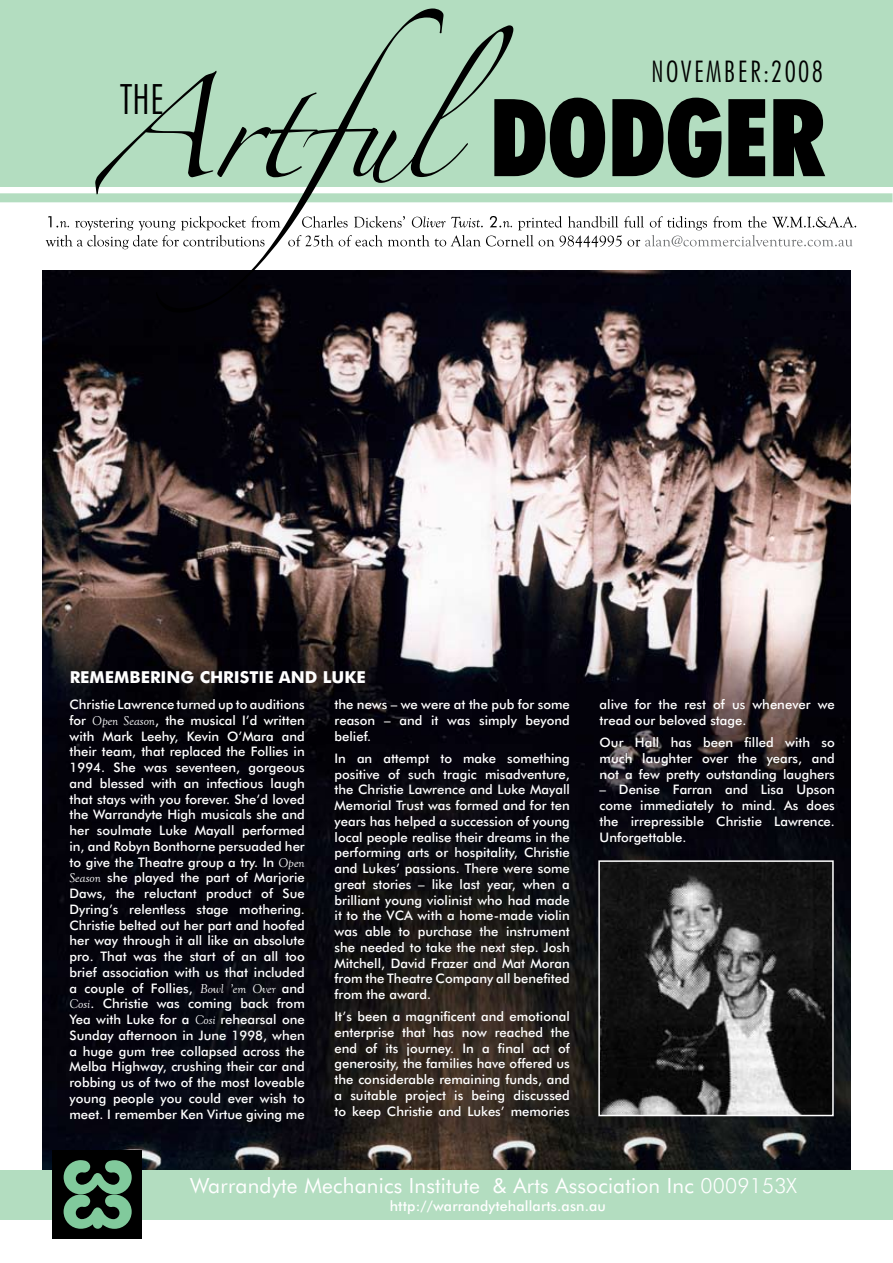
<style>
.page{position:relative;width:893px;height:1263px;background:#fff}
.page>*{position:absolute;margin:0;border:0;box-sizing:border-box;transform-origin:0 0}
.t1{font:300 condensed 42px "Futura BT";color:#000;scale:.96 1}
.t2{font:300 condensed 30px "Futura BT";letter-spacing:.08em;color:#000;scale:.96 1}
.t3{font:21px "Futura BT";letter-spacing:.01em;color:#fff}
.t4{font:700 16.5px "Futura BT";color:#fff}
.t5{font:500 14.25px "Futura BT";letter-spacing:.01em;color:#fff}
.t6{font:500 13.2px/15.8px "Futura BT";color:#fff;text-align:justify}
.s1{font-family:"Goudy Old Style T";font-weight:400;font-style:italic}
.s2{font-weight:300}
</style>
<div class="page">
<img style="left:42px;top:270px;width:808px;height:900px">
<div style="left:0;top:1170px;width:892px;height:50px;background:#b3ddc0"></div>
<div style="left:0;top:193px;width:892px;height:9px;background:#b3ddc0"></div>
<div style="left:0;top:0;width:892px;height:186px;background:#b3ddc0"></div>
<svg style="left:46px;top:216px;width:810px;height:31px"></svg>
<div style="left:53px;top:1150px;width:89px;height:89px;background:#000"></div>
<svg style="left:64px;top:1160px;width:68px;height:69px"></svg>
<img style="left:601px;top:863px;width:230px;height:250px">
<div style="left:598px;top:860px;width:236px;height:256px;border:2px solid #fff"></div>
<svg style="left:95px;top:9px;width:730px;height:303px"></svg>
<h1 class="t1" style="left:120px;top:74px;width:47px">THE</h1>
<h2 class="t2" style="left:651px;top:53px;width:180px">NOVEMBER:2008</h2>
<p class="t4" style="left:70px;top:667px;width:297px">REMEMBERING CHRISTIE AND LUKE</p>
<p class="t6" style="left:69px;top:696px;width:237px">Christie Lawrence turned up to auditions for <span class="s1">Open Season</span>, the musical I’d written with Mark Leehy, Kevin O’Mara and their team, that replaced the Follies in 1994. She was seventeen, gorgeous and blessed with an infectious laugh that stays with you forever. She’d loved the Warrandyte High musicals she and her soulmate Luke Mayall performed in, and Robyn Bonthorne persuaded her to give the Theatre group a try. In <span class="s1">Open Season</span> she played the part of Marjorie Daws, the reluctant product of Sue Dyring’s relentless stage mothering.<br>Christie belted out her part and hoofed her way through it all like an absolute pro. That was the start of an all too brief association with us that included a couple of Follies, <span class="s1">Bowl ’em Over</span> and <span class="s1">Cosi</span>. Christie was coming back from Yea with Luke for a <span class="s1">Cosi</span> rehearsal one Sunday afternoon in June 1998, when a huge gum tree collapsed across the Melba Highway, crushing their car and robbing us of two of the most loveable young people you could ever wish to meet. I remember Ken Virtue giving me</p>
<p class="t6" style="left:335px;top:696px;width:237px">the news – we were at the pub for some reason – and it was simply beyond belief.</p>
<p class="t6" style="left:335px;top:750px;width:237px">In an attempt to make something positive of such tragic misadventure, the Christie Lawrence and Luke Mayall Memorial Trust was formed and for ten years has helped a succession of young local people realise their dreams in the performing arts or hospitality, Christie and Lukes’ passions. There were some great stories – like last year, when a brilliant young violinist who had made it to the VCA with a home-made violin was able to purchase the instrument she needed to take the next step. Josh Mitchell, David Frazer and Mat Moran from the Theatre Company all benefited from the award.</p>
<p class="t6" style="left:335px;top:1008px;width:237px">It’s been a magnificent and emotional enterprise that has now reached the end of its journey. In a final act of generosity, the families have offered us the considerable remaining funds, and a suitable project is being discussed to keep Christie and Lukes’ memories</p>
<p class="t6" style="left:600px;top:696px;width:237px">alive for the rest of us whenever we tread our beloved stage.</p>
<p class="t6" style="left:600px;top:734px;width:237px">Our Hall has been filled with so much laughter over the years, and not a few pretty outstanding laughers</p>
<p class="t6" style="left:600px;top:782px;width:237px">– Denise Farran and Lisa Upson come immediately to mind. As does the irrepressible Christie Lawrence.<br>Unforgettable.</p>
<h3 class="t3" style="left:190px;top:1172px;width:608px">Warrandyte Mechanics Institute &amp; Arts Association Inc <span class="s2">0009153X</span></h3>
<p class="t5" style="left:390px;top:1197px;width:218px">http://warrandytehallarts.asn.au</p>
</div>
